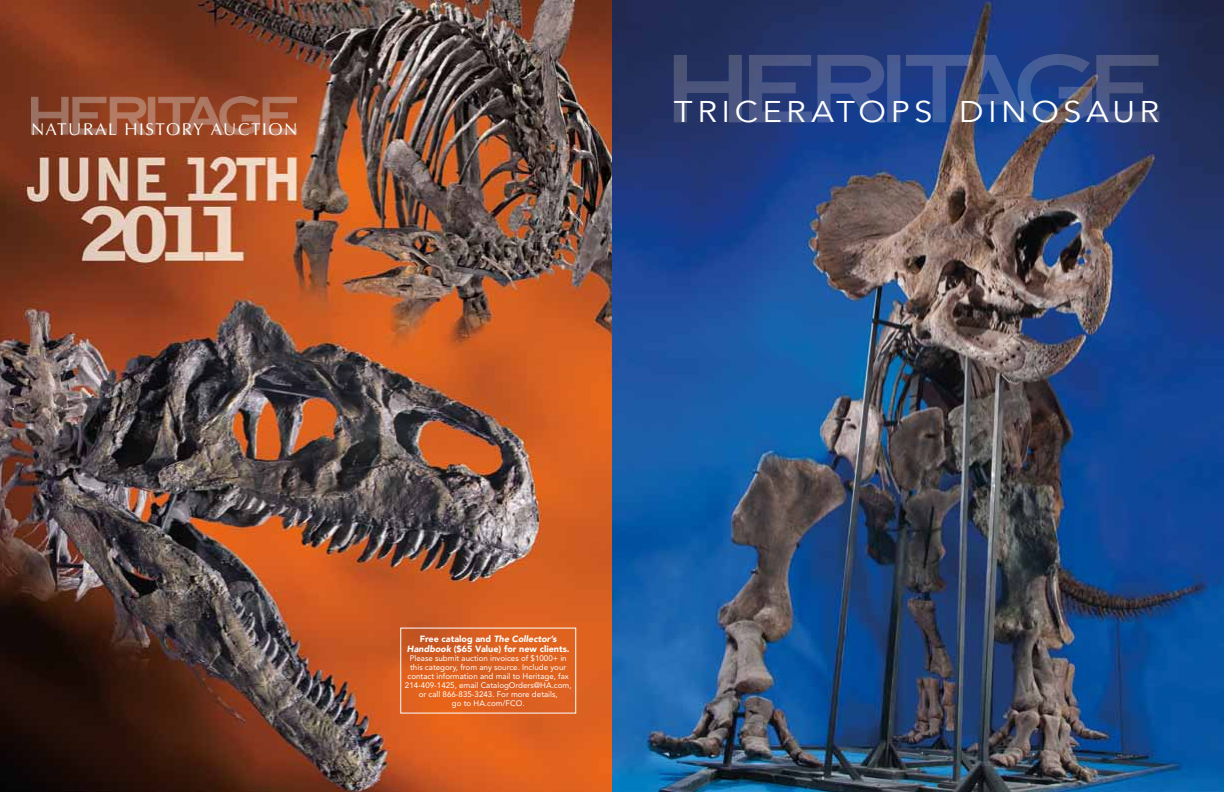
<style>
.page{position:relative;width:1224px;height:792px;background:#fff}
.page>*{position:absolute;margin:0;border:0;box-sizing:border-box;transform-origin:0 0}
.t1{font:29.7px "Avenir LT Std";letter-spacing:.14em;color:#fff;scale:1.11 1}
.t2{font:17.1px "Optima LT Std";letter-spacing:.09em;color:#fff}
.t3{font:900 9px/10px "Avenir LT Std";color:#fff;text-align:center}
.t4{font:8px/9px "Avenir LT Std";color:#fff;text-align:center}
.s1{font-style:italic}
</style>
<div class="page">
<img style="left:0;top:0;width:1224px;height:792px">
<img style="left:32px;top:96px;width:265px;height:38px">
<div style="left:400px;top:628px;width:176px;height:85px;border:1px solid #fff"></div>
<div style="left:887px;top:55px;width:13px;height:67px;background:#465d97"></div>
<svg style="left:674px;top:55px;width:68px;height:67px;background:#36426e"></svg>
<svg style="left:906px;top:54px;width:253px;height:69px;background:#364c83"></svg>
<svg style="left:749px;top:55px;width:137px;height:67px;background:#354a85"></svg>
<h2 class="t2" style="left:31px;top:119px;width:64px">NATURAL</h2>
<h2 class="t2" style="left:124px;top:119px;width:34px">HISTOR</h2>
<h2 class="t2" style="left:193px;top:119px;width:90px">Y AUCTION</h2>
<h1 class="t1" style="left:674px;top:95px;width:439px">TRICERATOPS DINOSAUR</h1>
<p class="t3" style="left:407px;top:634px;width:164px">Free catalog and <span class="s1">The Collector’s<br>Handbook</span> ($65 Value) for new clients.</p>
<p class="t4" style="left:405px;top:654px;width:168px">Please submit auction invoices of $1000+ in this category, from any source. Include your contact information and mail to Heritage, fax 214-409-1425, email CatalogOrders@HA.com, or call 866-835-3243. For more details,<br>go to HA.com/FCO.</p>
</div>
